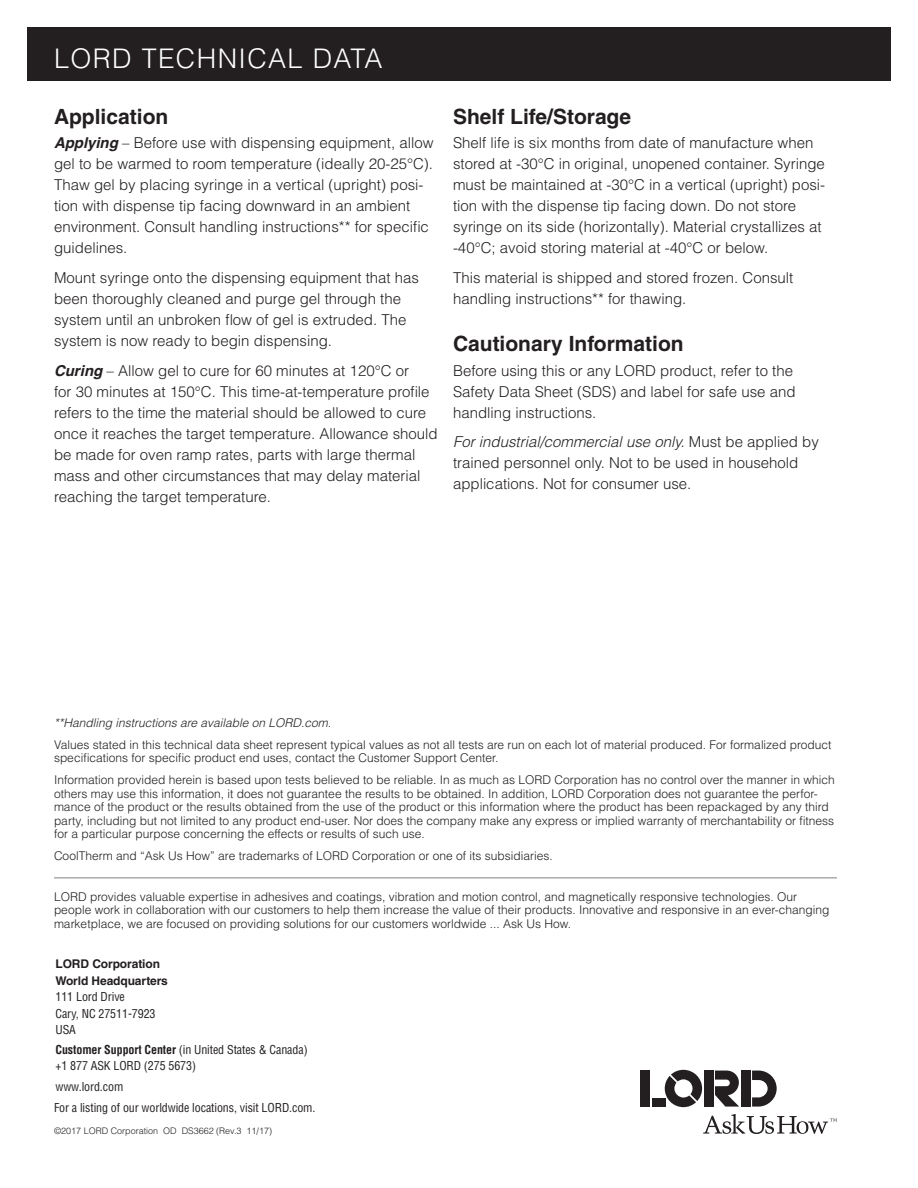
<style>
.page{position:relative;width:918px;height:1188px;background:#fff}
.page>*{position:absolute;margin:0;border:0;box-sizing:border-box;transform-origin:0 0}
.t1{font:300 27px "Helvetica";letter-spacing:.05em;color:#fff}
.Paragraph_Headline{font:700 21px "Helvetica";color:#231f20}
.Body_Copy{font:300 15px/21px "Helvetica";color:#231f20}
.Footer_-_Disclaimer{font:300 12px/13.5px "Helvetica";color:#231f20}
.t2{font:condensed 12px/16.5px "Helvetica";letter-spacing:-.01em;color:#231f20}
.t3{font:italic 300 12px "Helvetica";color:#231f20}
.t4{font:700 12px/16.5px "Helvetica";letter-spacing:-.01em;color:#231f20}
.Footer_-_Signature_L{font:300 9px "Helvetica";color:#231f20}
.s1{font-weight:700;font-style:italic}
.s2{font-style:italic}
.s3{font-weight:700}
</style>
<div class="page">
<svg style="left:665px;top:1070px;width:37px;height:37px"></svg>
<div style="left:640px;top:1071px;width:10px;height:36px;background:#231f20"></div>
<div style="left:704px;top:1071px;width:9px;height:36px;background:#231f20"></div>
<div style="left:741px;top:1071px;width:9px;height:36px;background:#231f20"></div>
<svg style="left:715px;top:1071px;width:24px;height:36px"></svg>
<div style="left:652px;top:1098px;width:13px;height:9px;background:#231f20"></div>
<svg style="left:752px;top:1071px;width:25px;height:36px"></svg>
<svg style="left:703px;top:1114px;width:134px;height:20px"></svg>
<div style="left:27px;top:27px;width:864px;height:54px;background:#231f20"></div>
<hr style="left:54px;top:878px;width:783px;height:1px;background:#808285">
<h1 class="t1" style="left:54px;top:41px;width:330px">LORD TECHNICAL DATA</h1>
<p class="Paragraph_Headline" style="left:54px;top:104px;width:116px">Application</p>
<p class="Body_Copy" style="left:54px;top:132px;width:381px"><span class="s1">Applying</span> – Before use with dispensing equipment, allow gel to be warmed to room temperature (ideally 20-25°C).<br>Thaw gel by placing syringe in a vertical (upright) posi&shy;tion with dispense tip facing downward in an ambient environment. Consult handling instructions** for specific guidelines.</p>
<p class="Body_Copy" style="left:54px;top:267px;width:367px">Mount syringe onto the dispensing equipment that has been thoroughly cleaned and purge gel through the system until an unbroken flow of gel is extruded. The system is now ready to begin dispensing.</p>
<p class="Body_Copy" style="left:54px;top:359px;width:385px"><span class="s1">Curing</span> – Allow gel to cure for 60 minutes at 120°C or<br>for 30 minutes at 150°C. This time-at-temperature profile refers to the time the material should be allowed to cure once it reaches the target temperature. Allowance should be made for oven ramp rates, parts with large thermal mass and other circumstances that may delay material reaching the target temperature.</p>
<p class="Paragraph_Headline" style="left:453px;top:104px;width:180px">Shelf Life/Storage</p>
<p class="Body_Copy" style="left:453px;top:132px;width:374px">Shelf life is six months from date of manufacture when stored at -30°C in original, unopened container. Syringe must be maintained at -30°C in a vertical (upright) posi&shy;tion with the dispense tip facing down. Do not store syringe on its side (horizontally). Material crystallizes at -40°C; avoid storing material at -40°C or below.</p>
<p class="Body_Copy" style="left:453px;top:267px;width:342px">This material is shipped and stored frozen. Consult handling instructions** for thawing.</p>
<p class="Paragraph_Headline" style="left:453px;top:331px;width:232px">Cautionary Information</p>
<p class="Body_Copy" style="left:453px;top:359px;width:344px">Before using this or any LORD product, refer to the<br>Safety Data Sheet (SDS) and label for safe use and handling instructions.</p>
<p class="Body_Copy" style="left:453px;top:431px;width:367px"><span class="s2">For industrial/commercial use only.</span> Must be applied by trained personnel only. Not to be used in household applications. Not for consumer use.</p>
<p class="t3" style="left:54px;top:715px;width:279px">**Handling instructions are available on LORD.com.</p>
<p class="Footer_-_Disclaimer" style="left:54px;top:737px;width:779px">Values stated in this technical data sheet represent typical values as not all tests are run on each lot of material produced. For formalized product specifications for specific product end uses, contact the Customer Support Center.</p>
<p class="Footer_-_Disclaimer" style="left:54px;top:773px;width:782px">Information provided herein is based upon tests believed to be reliable. In as much as LORD Corporation has no control over the manner in which others may use this information, it does not guarantee the results to be obtained. In addition, LORD Corporation does not guarantee the perfor&shy;mance of the product or the results obtained from the use of the product or this information where the product has been repackaged by any third party, including but not limited to any product end-user. Nor does the company make any express or implied warranty of merchantability or fitness for a particular purpose concerning the effects or results of such use.</p>
<p class="Footer_-_Disclaimer" style="left:54px;top:849px;width:500px">CoolTherm and “Ask Us How” are trademarks of LORD Corporation or one of its subsidiaries.</p>
<p class="Footer_-_Disclaimer" style="left:54px;top:889px;width:777px">LORD provides valuable expertise in adhesives and coatings, vibration and motion control, and magnetically responsive technologies. Our people work in collaboration with our customers to help them increase the value of their products. Innovative and responsive in an ever-changing marketplace, we are focused on providing solutions for our customers worldwide ... Ask Us How.</p>
<p class="t4" style="left:56px;top:955px;width:114px">LORD Corporation<br>World Headquarters</p>
<p class="t2" style="left:56px;top:988px;width:102px">111 Lord Drive<br>Cary, NC 27511-7923<br>USA</p>
<p class="t2" style="left:56px;top:1041px;width:254px"><span class="s3">Customer Support Center</span> (in United States &amp; Canada) +1 877 ASK LORD (275 5673)</p>
<p class="t2" style="left:54px;top:1076px;width:263px;line-height:20.9px">www.lord.com<br>For a listing of our worldwide locations, visit LORD.com.</p>
<p class="Footer_-_Signature_L" style="left:54px;top:1125px;width:220px">©2017 LORD Corporation OD DS3662 (Rev.3 11/17)</p>
</div>
